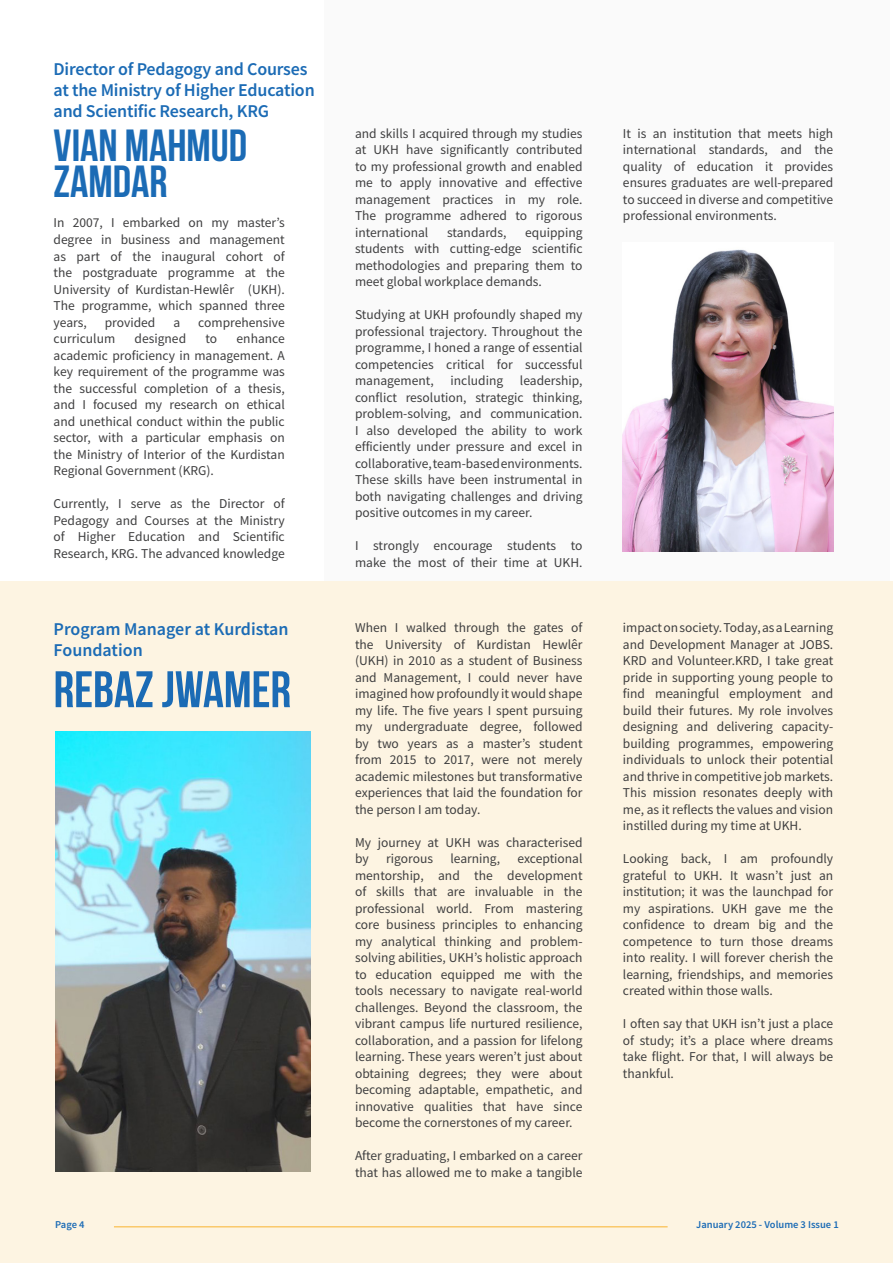
<style>
.page{position:relative;width:893px;height:1263px;background:#fff}
.page>*{position:absolute;margin:0;border:0;box-sizing:border-box;transform-origin:0 0}
._02_Article_Title{font:700 51.3px "Bebas Neue";color:#1b6bb5}
._02_Article_Title-2{font:700 45px/36px "Bebas Neue";color:#1b6bb5}
._05a_body_text_Intro{font:600 18px/21px "Source Sans Pro";letter-spacing:-.01em;color:#1b6bb5}
._05_body_text{font:13.5px/16.5px "Source Sans Pro";color:#3e3e3f;text-align:justify}
.t1{font:600 10.5px "Source Sans Pro";color:#1b6bb5}
</style>
<div class="page">
<div style="left:325px;top:0;width:565px;height:581px;background:#fafafa"></div>
<div style="left:0;top:581px;width:893px;height:682px;background:#fdf4e2"></div>
<img style="left:623px;top:249px;width:210px;height:302px">
<img style="left:55px;top:731px;width:255px;height:440px">
<hr style="left:114px;top:1226px;width:554px;height:1px;background:#f9b32f">
<p class="_05a_body_text_Intro" style="left:54px;top:58px;width:263px">Director of Pedagogy and Courses at the Ministry of Higher Education and Scientific Research, KRG</p>
<p class="_02_Article_Title-2" style="left:54px;top:127px;width:195px">VIAN MAHMUD<br>ZAMDAR</p>
<p class="_05_body_text" style="left:54px;top:215px;width:233px">In 2007, I embarked on my master’s degree in business and management as part of the inaugural cohort of the postgraduate programme at the University of Kurdistan-Hewlêr (UKH).<br>The programme, which spanned three years,</p>
<p class="_05_body_text" style="left:105px;top:314px;width:52px">provided</p>
<p class="_05_body_text" style="left:173px;top:314px;width:8px">a</p>
<p class="_05_body_text" style="left:198px;top:314px;width:88px">comprehensive</p>
<p class="_05_body_text" style="left:54px;top:330px;width:63px">curriculum</p>
<p class="_05_body_text" style="left:135px;top:330px;width:53px">designed</p>
<p class="_05_body_text" style="left:206px;top:330px;width:13px">to</p>
<p class="_05_body_text" style="left:54px;top:330px;width:233px;text-indent:183px">enhance academic proficiency in management. A key requirement of the programme was the successful completion of a thesis, and I focused my research on ethical and unethical conduct within the public sector, with a particular emphasis on the Ministry of Interior of the Kurdistan Regional Government (KRG).</p>
<p class="_05_body_text" style="left:54px;top:495px;width:233px">Currently, I serve as the Director of Pedagogy and Courses at the Ministry of Higher Education and Scientific Research, KRG. The advanced knowledge</p>
<p class="_05_body_text" style="left:355px;top:125px;width:229px">and skills I acquired through my studies at UKH have significantly contributed to my professional growth and enabled me to apply innovative and effective management practices in my role.<br>The programme adhered to rigorous international</p>
<p class="_05_body_text" style="left:447px;top:224px;width:61px">standards,</p>
<p class="_05_body_text" style="left:355px;top:224px;width:229px;text-indent:170px">equipping students with cutting-edge scientific methodologies and preparing them to meet global workplace demands.</p>
<p class="_05_body_text" style="left:355px;top:306px;width:229px">Studying at UKH profoundly shaped my professional trajectory. Throughout the programme, I honed a range of essential competencies critical for successful management, including leadership, conflict resolution, strategic thinking, problem-solving, and communication.<br>I also developed the ability to work efficiently under pressure and excel in collaborative, team-based environments.<br>These skills have been instrumental in both navigating challenges and driving positive outcomes in my career.</p>
<p class="_05_body_text" style="left:355px;top:537px;width:229px">I strongly encourage students to make the most of their time at UKH.</p>
<p class="_05_body_text" style="left:623px;top:125px;width:212px">It is an institution that meets high international standards, and the quality of education it provides ensures graduates are well-prepared to succeed in diverse and competitive professional environments.</p>
<p class="_05_body_text" style="left:355px;top:619px;width:229px">When I walked through the gates of the University of Kurdistan Hewlêr (UKH) in 2010 as a student of Business and Management, I could never have imagined how profoundly it would shape my life. The five years I spent pursuing my undergraduate degree, followed by two years as a master’s student from 2015 to 2017, were not merely academic milestones but transformative experiences that laid the foundation for the person I am today.</p>
<p class="_05_body_text" style="left:355px;top:834px;width:229px">My journey at UKH was characterised by</p>
<p class="_05a_body_text_Intro" style="left:54px;top:619px;width:237px">Program Manager at Kurdistan<br>Foundation</p>
<p class="_05_body_text" style="left:623px;top:619px;width:212px">impact on society. Today, as a Learning and Development Manager at JOBS.<br>KRD and Volunteer.KRD, I take great pride in supporting young people to find meaningful employment and build their futures. My role involves designing and delivering capacity&shy;building programmes, empowering individuals to unlock their potential and thrive in competitive job markets.<br>This mission resonates deeply with me, as it reflects the values and vision instilled during my time at UKH.</p>
<p class="_05_body_text" style="left:623px;top:850px;width:212px">Looking back, I am profoundly grateful to UKH. It wasn’t just an institution; it was the launchpad for my aspirations. UKH gave me the confidence to dream big and the competence to turn those dreams into reality. I will forever cherish the learning, friendships, and memories created within those walls.</p>
<p class="_05_body_text" style="left:623px;top:1015px;width:212px">I often say that UKH isn’t just a place of study; it’s a place where dreams take flight. For that, I will always be thankful.</p>
<p class="_02_Article_Title" style="left:54px;top:661px;width:239px">REBAZ JWAMER</p>
<p class="_05_body_text" style="left:355px;top:850px;width:229px;text-indent:162px">exceptional mentorship, and the development of skills that are invaluable in the professional world. From mastering core business principles to enhancing my analytical thinking and problem&shy;solving abilities, UKH’s holistic approach to education equipped me with the tools necessary to navigate real-world challenges. Beyond the classroom, the vibrant campus life nurtured resilience, collaboration, and a passion for lifelong learning. These years weren’t just about obtaining degrees; they were about becoming adaptable, empathetic, and innovative qualities that have since become the cornerstones of my career.</p>
<p class="_05_body_text" style="left:355px;top:1147px;width:229px">After graduating, I embarked on a career that has allowed me to make a tangible</p>
<p class="_05_body_text" style="left:386px;top:850px;width:48px">rigorous</p>
<p class="_05_body_text" style="left:450px;top:850px;width:51px">learning,</p>
<p class="t1" style="left:55px;top:1218px;width:31px">Page 4</p>
<p class="t1" style="left:696px;top:1218px;width:144px">January 2025 - Volume 3 Issue 1</p>
</div>
